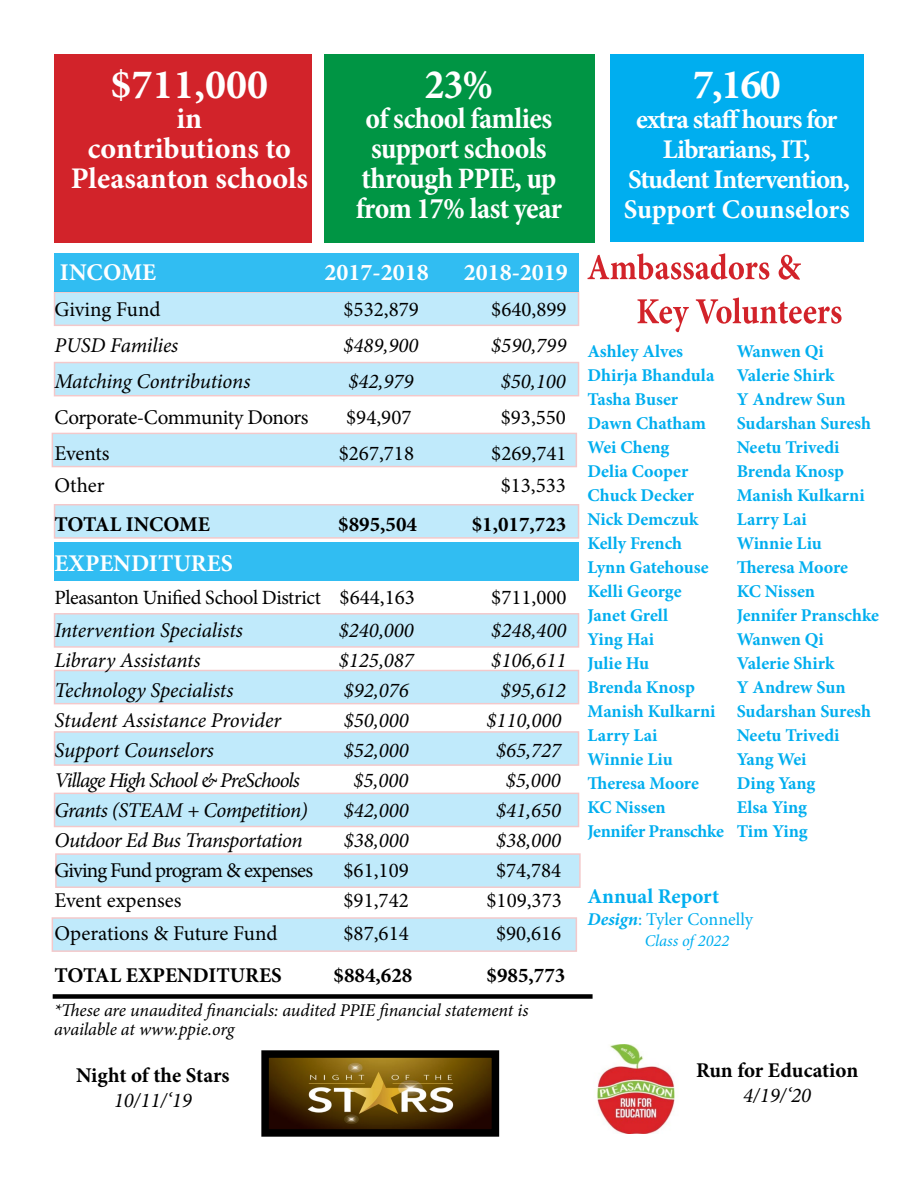
<style>
.page{position:relative;width:918px;height:1188px;background:#fff}
.page>*{position:absolute;margin:0;border:0;box-sizing:border-box;transform-origin:0 0}
.t1{font:700 42px "Minion Pro";color:#fff}
.t2{font:700 condensed 42px "Minion Pro";color:#fff}
.t3{font:700 condensed 30px/30px "Minion Pro";letter-spacing:-.02em;color:#fff;text-align:center}
.t4{font:700 30px/30px "Minion Pro";letter-spacing:-.005em;color:#fff;text-align:center}
.t5{font:700 27px/30px "Minion Pro";letter-spacing:-.04em;color:#fff;text-align:center}
.t6{font:700 24px "Minion Pro";color:#fff}
.t7{font:italic 21px "Minion Pro";letter-spacing:-.01em;color:#000}
.t8{font:21px "Minion Pro";color:#000}
.t9{font:700 21px "Minion Pro";color:#000}
.t10{font:italic 21px "Minion Pro";letter-spacing:-.03em;color:#000}
.t11{font:italic 21px "Minion Pro";letter-spacing:-.045em;color:#000}
.t12{font:21px "Minion Pro";letter-spacing:-.04em;color:#000}
.t13{font:21px "Minion Pro";letter-spacing:-.025em;color:#000}
.t14{font:700 21px "Minion Pro";color:#00aeef}
.t15{font:20.25px "Minion Pro";letter-spacing:-.02em;color:#000}
.t16{font:700 18px/24px "Minion Pro";color:#00aeef}
.t17{font:italic 18px/18.6px "Minion Pro";letter-spacing:-.01em;color:#000}
.t18{font:18px "Minion Pro";color:#00aeef}
.t19{font:italic 16.5px "Minion Pro";color:#00aeef}
.s1{font-size:21px}
.s2{font-weight:700;font-style:italic}
</style>
<div class="page">
<div style="left:54px;top:54px;width:257px;height:189px;background:#d2232a"></div>
<div style="left:324px;top:54px;width:271px;height:189px;background:#009544"></div>
<div style="left:610px;top:55px;width:253px;height:187px;background:#00aeef"></div>
<div style="left:54px;top:291px;width:525px;height:35px;background:linear-gradient(to right,#c0eafb,#c0eafb)"></div>
<div style="left:54px;top:362px;width:525px;height:34px;background:#c0eafb"></div>
<div style="left:52px;top:433px;width:525px;height:34px;background:#c0eafb"></div>
<div style="left:54px;top:504px;width:525px;height:35px;background:linear-gradient(to right,#c0eafb,#c0eafb)"></div>
<div style="left:54px;top:543px;width:525px;height:38px;background:#31bdf2"></div>
<div style="left:54px;top:253px;width:525px;height:38px;background:#31bdf2"></div>
<div style="left:54px;top:613px;width:525px;height:35px;background:linear-gradient(to right,#c0eafb,#c0eafb)"></div>
<div style="left:54px;top:670px;width:525px;height:34px;background:#c0eafb"></div>
<div style="left:54px;top:731px;width:525px;height:35px;background:linear-gradient(to right,#c0eafb,#c0eafb)"></div>
<div style="left:54px;top:793px;width:525px;height:34px;background:#c0eafb"></div>
<div style="left:55px;top:853px;width:526px;height:35px;background:linear-gradient(to right,#c0eafb,#c1eafa)"></div>
<div style="left:52px;top:917px;width:525px;height:35px;background:linear-gradient(to right,#c0eafb,#c0eafb)"></div>
<svg style="left:638px;top:297px;width:204px;height:35px"></svg>
<svg style="left:588px;top:253px;width:213px;height:27px"></svg>
<div style="left:53px;top:994px;width:540px;height:5px;background:#000"></div>
<img style="left:597px;top:1044px;width:78px;height:90px">
<img style="left:270px;top:1059px;width:220px;height:69px">
<div style="left:261px;top:1050px;width:238px;height:87px;border:8px solid #000"></div>
<h1 class="t1" style="left:111px;top:55px;width:159px">$711,000</h1>
<h2 class="t4" style="left:71px;top:103px;width:239px">in<br>contributions to<br>Pleasanton schools</h2>
<h1 class="t2" style="left:425px;top:56px;width:70px">23%</h1>
<h2 class="t3" style="left:356px;top:104px;width:208px">of school famlies support schools through PPIE, up from 17% last year</h2>
<h3 class="t6" style="left:60px;top:255px;width:98px">INCOME</h3>
<h3 class="t6" style="left:325px;top:255px;width:106px">2017-2018</h3>
<h3 class="t6" style="left:464px;top:255px;width:106px">2018-2019</h3>
<p class="t8" style="left:55px;top:295px;width:107px">Giving Fund</p>
<p class="t8" style="left:344px;top:295px;width:77px">$532,879</p>
<p class="t8" style="left:491px;top:295px;width:77px">$640,899</p>
<p class="t7" style="left:55px;top:330px;width:125px">PUSD Families</p>
<p class="t7" style="left:344px;top:330px;width:77px">$489,900</p>
<p class="t7" style="left:491px;top:330px;width:77px">$590,799</p>
<p class="t7" style="left:55px;top:366px;width:198px">Matching Contributions</p>
<p class="t7" style="left:349px;top:366px;width:67px">$42,979</p>
<p class="t7" style="left:501px;top:366px;width:67px">$50,100</p>
<p class="t13" style="left:55px;top:403px;width:256px">Corporate-Community Donors</p>
<p class="t8" style="left:346px;top:403px;width:67px">$94,907</p>
<p class="t8" style="left:501px;top:403px;width:67px">$93,550</p>
<p class="t8" style="left:55px;top:439px;width:57px">Events</p>
<p class="t8" style="left:339px;top:439px;width:77px">$267,718</p>
<p class="t8" style="left:491px;top:439px;width:77px">$269,741</p>
<p class="t8" style="left:55px;top:472px;width:52px">Other</p>
<p class="t8" style="left:501px;top:472px;width:67px">$13,533</p>
<p class="t9" style="left:55px;top:510px;width:157px">TOTAL INCOME</p>
<p class="t9" style="left:338px;top:510px;width:80px">$895,504</p>
<p class="t9" style="left:472px;top:510px;width:96px">$1,017,723</p>
<h3 class="t6" style="left:55px;top:546px;width:180px">EXPENDITURES</h3>
<p class="t15" style="left:55px;top:584px;width:362px">Pleasanton Unified School District <span class="s1">$644,163</span></p>
<p class="t8" style="left:491px;top:583px;width:77px">$711,000</p>
<p class="t7" style="left:55px;top:615px;width:190px">Intervention Specialists</p>
<p class="t7" style="left:339px;top:615px;width:77px">$240,000</p>
<p class="t7" style="left:491px;top:615px;width:77px">$248,400</p>
<p class="t7" style="left:55px;top:645px;width:148px">Library Assistants</p>
<p class="t7" style="left:339px;top:645px;width:77px">$125,087</p>
<p class="t7" style="left:491px;top:645px;width:77px">$106,611</p>
<p class="t7" style="left:55px;top:675px;width:180px">Technology Specialists</p>
<p class="t7" style="left:344px;top:675px;width:67px">$92,076</p>
<p class="t7" style="left:501px;top:675px;width:67px">$95,612</p>
<p class="t7" style="left:55px;top:706px;width:228px">Student Assistance Provider</p>
<p class="t7" style="left:344px;top:706px;width:67px">$50,000</p>
<p class="t7" style="left:487px;top:706px;width:77px">$110,000</p>
<p class="t7" style="left:55px;top:736px;width:161px">Support Counselors</p>
<p class="t7" style="left:344px;top:736px;width:67px">$52,000</p>
<p class="t7" style="left:496px;top:736px;width:67px">$65,727</p>
<p class="t11" style="left:55px;top:766px;width:247px">Village High School &amp; PreSchools</p>
<p class="t7" style="left:353px;top:766px;width:57px">$5,000</p>
<p class="t7" style="left:506px;top:766px;width:57px">$5,000</p>
<p class="t10" style="left:55px;top:796px;width:255px">Grants (STEAM + Competition)</p>
<p class="t7" style="left:344px;top:796px;width:67px">$42,000</p>
<p class="t7" style="left:496px;top:796px;width:67px">$41,650</p>
<p class="t10" style="left:55px;top:826px;width:250px">Outdoor Ed Bus Transportation</p>
<p class="t7" style="left:344px;top:826px;width:67px">$38,000</p>
<p class="t7" style="left:496px;top:826px;width:67px">$38,000</p>
<p class="t12" style="left:55px;top:856px;width:260px">Giving Fund program &amp; expenses</p>
<p class="t8" style="left:344px;top:856px;width:67px">$61,109</p>
<p class="t8" style="left:496px;top:856px;width:67px">$74,784</p>
<p class="t8" style="left:55px;top:886px;width:129px">Event expenses</p>
<p class="t8" style="left:344px;top:886px;width:67px">$91,742</p>
<p class="t8" style="left:487px;top:886px;width:77px">$109,373</p>
<p class="t8" style="left:55px;top:919px;width:225px">Operations &amp; Future Fund</p>
<p class="t8" style="left:344px;top:919px;width:67px">$87,614</p>
<p class="t8" style="left:496px;top:919px;width:67px">$90,616</p>
<p class="t9" style="left:55px;top:960px;width:229px">TOTAL EXPENDITURES</p>
<p class="t9" style="left:334px;top:960px;width:80px">$884,628</p>
<p class="t9" style="left:487px;top:960px;width:80px">$985,773</p>
<p class="t17" style="left:54px;top:1001px;width:476px">*These are unaudited financials: audited PPIE financial statement is available at www.ppie.org</p>
<p class="t9" style="left:76px;top:1060px;width:155px">Night of the Stars</p>
<p class="t7" style="left:114px;top:1086px;width:80px">10/11/‘19</p>
<h1 class="t1" style="left:693px;top:55px;width:89px">7,160</h1>
<h3 class="t5" style="left:624px;top:104px;width:228px">extra staff hours for<br>Librarians, IT,<br>Student Intervention,<br>Support Counselors</h3>
<p class="t16" style="left:588px;top:339px;width:138px">Ashley Alves<br>Dhirja Bhandula<br>Tasha Buser<br>Dawn Chatham<br>Wei Cheng<br>Delia Cooper<br>Chuck Decker<br>Nick Demczuk<br>Kelly French<br>Lynn Gatehouse<br>Kelli George<br>Janet Grell<br>Ying Hai<br>Julie Hu<br>Brenda Knosp<br>Manish Kulkarni<br>Larry Lai<br>Winnie Liu<br>Theresa Moore<br>KC Nissen<br>Jennifer Pranschke</p>
<p class="t16" style="left:737px;top:339px;width:144px">Wanwen Qi<br>Valerie Shirk<br>Y Andrew Sun<br>Sudarshan Suresh<br>Neetu Trivedi<br>Brenda Knosp<br>Manish Kulkarni<br>Larry Lai<br>Winnie Liu<br>Theresa Moore<br>KC Nissen<br>Jennifer Pranschke<br>Wanwen Qi<br>Valerie Shirk<br>Y Andrew Sun<br>Sudarshan Suresh<br>Neetu Trivedi<br>Yang Wei<br>Ding Yang<br>Elsa Ying<br>Tim Ying</p>
<p class="t14" style="left:588px;top:882px;width:133px">Annual Report</p>
<p class="t18" style="left:588px;top:907px;width:167px"><span class="s2">Design</span>: Tyler Connelly</p>
<p class="t19" style="left:645px;top:930px;width:86px">Class of 2022</p>
<p class="t9" style="left:696px;top:1056px;width:164px">Run for Education</p>
<p class="t7" style="left:743px;top:1081px;width:70px">4/19/‘20</p>
</div>
